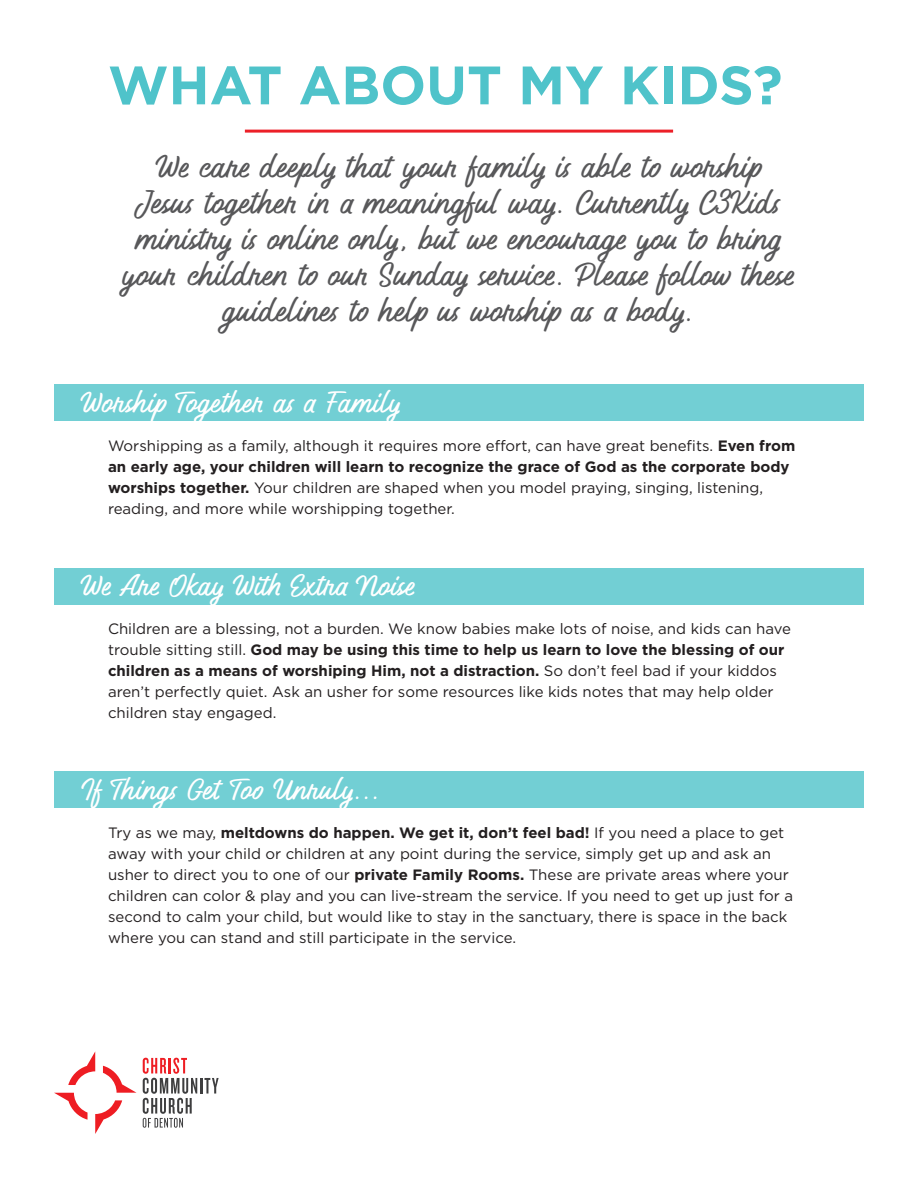
<style>
.page{position:relative;width:918px;height:1188px;background:#fff}
.page>*{position:absolute;margin:0;border:0;box-sizing:border-box;transform-origin:0 0}
.t1{font:700 54px "Gotham";color:#4fc3ca}
.t2{font:34.5px/36px "Windtalker";letter-spacing:.03em;color:#58585a;text-align:center}
.t3{font:31.5px "Windtalker";letter-spacing:.02em;color:#fff}
.t4{font:31.5px "Windtalker";color:#fff}
.t5{font:15px/21px "Gotham";color:#231f20}
.s1{font-weight:700}
</style>
<div class="page">
<div style="left:54px;top:568px;width:810px;height:36px;background:#72cfd4"></div>
<div style="left:54px;top:771px;width:810px;height:37px;background:#72cfd4"></div>
<div style="left:54px;top:384px;width:810px;height:37px;background:#72cfd4"></div>
<hr style="left:245px;top:130px;width:428px;height:3px;background:#ec2028">
<svg style="left:143px;top:1058px;width:76px;height:70px"></svg>
<svg style="left:68px;top:1052px;width:27px;height:33px"></svg>
<svg style="left:95px;top:1100px;width:27px;height:34px"></svg>
<svg style="left:54px;top:1093px;width:34px;height:27px"></svg>
<svg style="left:103px;top:1066px;width:34px;height:27px"></svg>
<h1 class="t1" style="left:108px;top:54px;width:676px">WHAT ABOUT MY KIDS?</h1>
<p class="t2" style="left:123px;top:151px;width:674px">We care deeply that your family is able to worship Jesus together in a meaningful way. Currently C3Kids ministry is online only, but we encourage you to bring your children to our Sunday service. Please follow these guidelines to help us worship as a body.</p>
<h3 class="t3" style="left:81px;top:382px;width:321px">Worship Together as a Family</h3>
<p class="t5" style="left:108px;top:434px;width:689px">Worshipping as a family, although it requires more effort, can have great benefits. <span class="s1">Even from an early age, your children will learn to recognize the grace of God as the corporate body worships together.</span> Your children are shaped when you model praying, singing, listening, reading, and more while worshipping together.</p>
<h3 class="t4" style="left:81px;top:565px;width:336px">We Are Okay With Extra Noise</h3>
<p class="t5" style="left:108px;top:617px;width:684px">Children are a blessing, not a burden. We know babies make lots of noise, and kids can have trouble sitting still. <span class="s1">God may be using this time to help us learn to love the blessing of our children as a means of worshiping Him, not a distraction.</span> So don’t feel bad if your kiddos aren’t perfectly quiet. Ask an usher for some resources like kids notes that may help older children stay engaged.</p>
<h3 class="t3" style="left:81px;top:769px;width:301px">If Things Get Too Unruly...</h3>
<p class="t5" style="left:108px;top:821px;width:687px">Try as we may, <span class="s1">meltdowns do happen. We get it, don’t feel bad!</span> If you need a place to get away with your child or children at any point during the service, simply get up and ask an usher to direct you to one of our <span class="s1">private Family Rooms.</span> These are private areas where your children can color &amp; play and you can live-stream the service. If you need to get up just for a second to calm your child, but would like to stay in the sanctuary, there is space in the back where you can stand and still participate in the service.</p>
</div>
